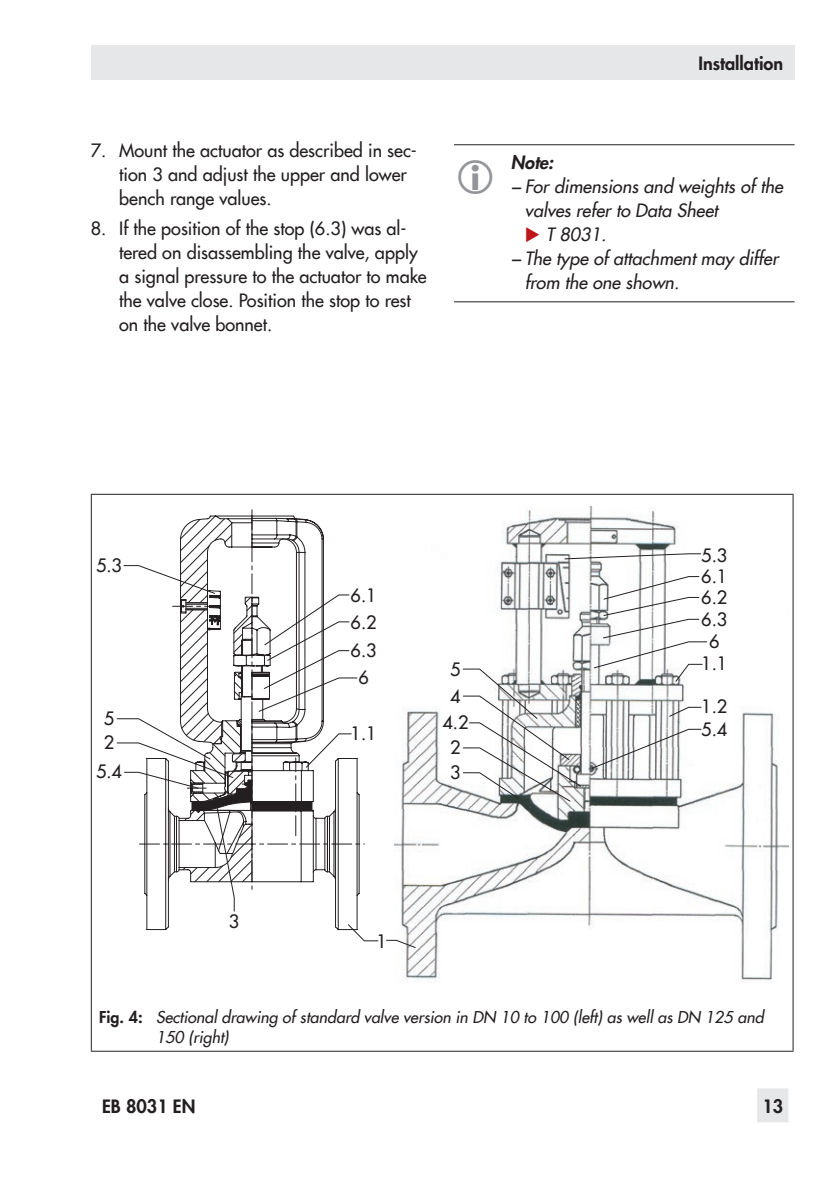
<style>
.page{position:relative;width:840px;height:1191px;background:#fff}
.page>*{position:absolute;margin:0;border:0;box-sizing:border-box;transform-origin:0 0}
.t1{font:500 18px/24px "Futura Com";color:#231f20}
.t2{font:italic 500 18px "Futura Com";color:#231f20}
.t3{font:18px/21.8px "Futura";color:#231f20}
.t4{font:800 18px "Futura Com";color:#231f20}
.t5{font:italic 800 18px "Futura Com";color:#231f20}
.t6{font:italic 500 16px/20px "Futura Com";color:#231f20}
.s1{font-family:"Futura";font-weight:400}
.s2{color:#be151b}
.s3{font-weight:800;font-style:normal}
</style>
<div class="page">
<div style="left:756px;top:1088px;width:32px;height:34px;background:#e6e7e9"></div>
<div style="left:91px;top:45px;width:703px;height:34px;background:#e6e7e9"></div>
<hr style="left:91px;top:494px;width:702px;height:1px;background:#231f20">
<hr style="left:91px;top:495px;width:1px;height:507px;background:#231f20">
<hr style="left:792px;top:495px;width:1px;height:507px;background:#231f20">
<hr style="left:91px;top:1002px;width:1px;height:48px;background:#231f20">
<hr style="left:792px;top:1002px;width:1px;height:48px;background:#231f20">
<hr style="left:91px;top:1050px;width:702px;height:1px;background:#231f20">
<img style="left:528px;top:506px;width:260px;height:475px">
<svg style="left:502px;top:518px;width:55px;height:35px"></svg>
<svg style="left:180px;top:510px;width:144px;height:43px"></svg>
<svg style="left:116px;top:553px;width:633px;height:430px"></svg>
<hr style="left:454px;top:144px;width:340px;height:1px;background:#231f20">
<hr style="left:454px;top:301px;width:340px;height:1px;background:#231f20">
<p class="t1" style="left:119px;top:138px;width:299px;text-indent:-28px">7. Mount the actuator as described in sec‑ tion 3 and adjust the upper and lower bench range values.</p>
<p class="t1" style="left:119px;top:216px;width:308px;text-indent:-28px">8. If the position of the stop (6.3) was al‑ tered on disassembling the valve, apply a signal pressure to the actuator to make the valve close. Position the stop to rest on the valve bonnet.</p>
<p class="t4" style="left:698px;top:49px;width:86px">Installation</p>
<p class="t5" style="left:510px;top:149px;width:44px">Note:</p>
<p class="t2" style="left:510px;top:173px;width:273px"><span class="s1">−</span> For dimensions and weights of the</p>
<p class="t2" style="left:524px;top:197px;width:194px">valves refer to Data Sheet</p>
<p class="t2" style="left:524px;top:221px;width:83px"><span class="s2">◆</span> T 8031.</p>
<p class="t2" style="left:510px;top:245px;width:269px"><span class="s1">−</span> The type of attachment may differ</p>
<p class="t2" style="left:524px;top:269px;width:156px">from the one shown.</p>
<p class="t3" style="left:96px;top:554px;width:28px">5.3</p>
<p class="t3" style="left:104px;top:705px;width:12px;line-height:24.2px">5<br>2</p>
<p class="t3" style="left:96px;top:760px;width:28px">5.4</p>
<p class="t3" style="left:229px;top:910px;width:12px">3</p>
<p class="t3" style="left:350px;top:581px;width:28px;line-height:27.4px;text-align:center">6.1<br>6.2<br>6.3<br>6</p>
<p class="t3" style="left:350px;top:722px;width:28px">1.1</p>
<p class="t3" style="left:450px;top:658px;width:12px">5</p>
<p class="t3" style="left:450px;top:685px;width:12px">4</p>
<p class="t3" style="left:442px;top:711px;width:28px">4.2</p>
<p class="t3" style="left:450px;top:734px;width:12px;line-height:25.4px">2<br>3</p>
<p class="t3" style="left:376px;top:930px;width:12px">1</p>
<p class="t3" style="left:700px;top:544px;width:28px">5.3</p>
<p class="t3" style="left:700px;top:565px;width:28px;text-align:center">6.1<br>6.2<br>6.3<br>6<br>1.1</p>
<p class="t3" style="left:700px;top:695px;width:28px">1.2</p>
<p class="t3" style="left:700px;top:718px;width:28px">5.4</p>
<p class="t6" style="left:156px;top:1006px;width:608px;text-indent:-57px"><span class="s3">Fig. 4:</span> Sectional drawing of standard valve version in DN 10 to 100 (left) as well as DN 125 and<br>150 (right)</p>
<p class="t4" style="left:102px;top:1093px;width:95px">EB 8031 EN</p>
<p class="t4" style="left:762px;top:1093px;width:22px">13</p>
</div>
